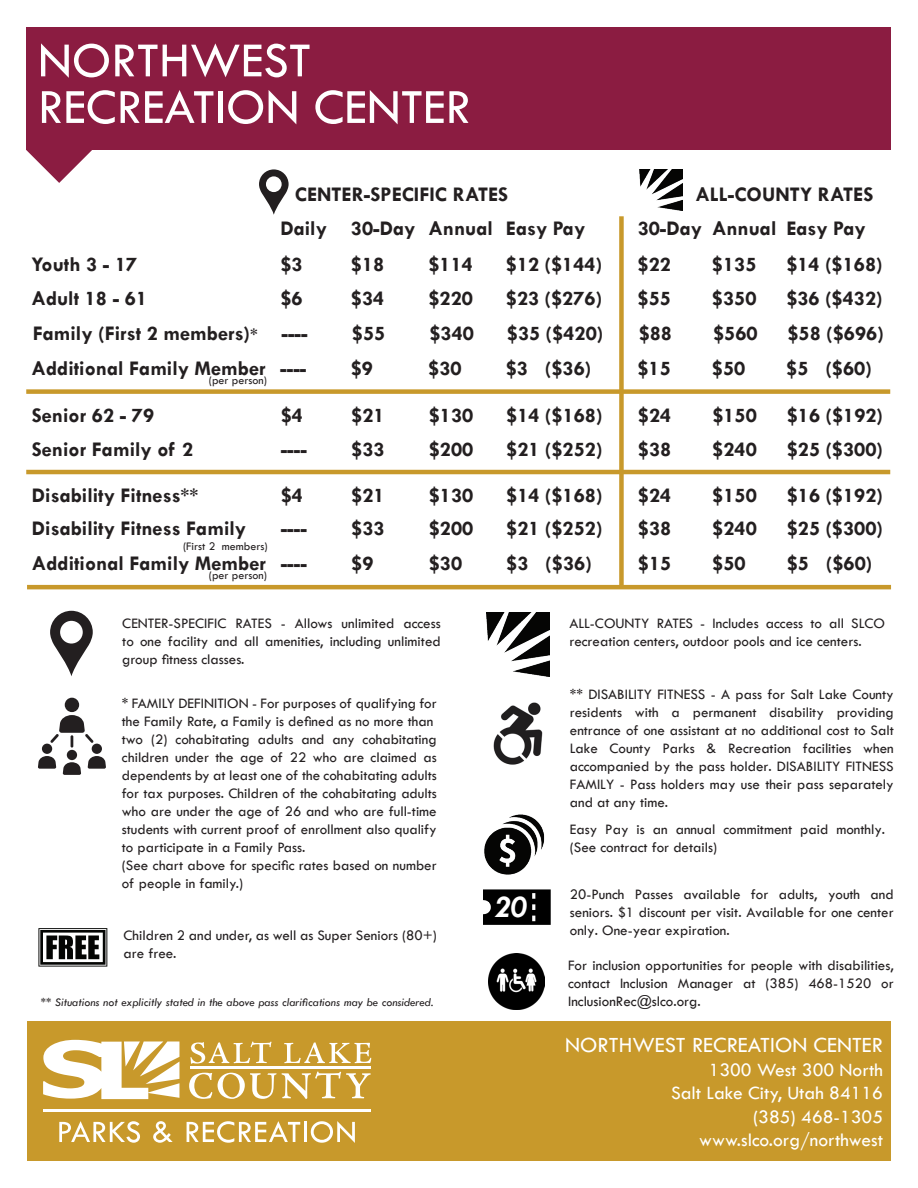
<style>
.page{position:relative;width:918px;height:1188px;background:#fff}
.page>*{position:absolute;margin:0;border:0;box-sizing:border-box;transform-origin:0 0}
.t1{font:51px "Tw Cen";color:#fff}
.t2{font:italic 700 31.5px "Tw Cen";color:#fff}
.t3{font:22.5px "Tw Cen";color:#fff}
.t4{font:700 21px "Tw Cen";color:#231f20}
.t5{font:19.5px "Tw Cen";color:#fff}
.t6{font:15px/18px "Tw Cen";color:#231f20;text-align:justify}
.t7{font:italic 12px "Tw Cen";color:#231f20}
.t8{font:12px "Tw Cen";color:#231f20}
.s1{font-size:18px}
</style>
<div class="page">
<div style="left:27px;top:1022px;width:864px;height:139px;background:#c8992b"></div>
<svg style="left:26px;top:150px;width:66px;height:33px"></svg>
<div style="left:26px;top:27px;width:865px;height:123px;background:#8b1c41"></div>
<svg style="left:190px;top:1041px;width:82px;height:23px"></svg>
<svg style="left:284px;top:1042px;width:87px;height:21px"></svg>
<svg style="left:189px;top:1073px;width:23px;height:26px"></svg>
<svg style="left:218px;top:1072px;width:153px;height:27px"></svg>
<svg style="left:43px;top:1040px;width:136px;height:59px"></svg>
<hr style="left:190px;top:1067px;width:181px;height:2px;background:#fff">
<hr style="left:43px;top:1110px;width:328px;height:2px;background:#fff">
<svg style="left:59px;top:1121px;width:81px;height:22px"></svg>
<svg style="left:153px;top:1121px;width:20px;height:22px"></svg>
<svg style="left:187px;top:1121px;width:113px;height:22px"></svg>
<hr style="left:304px;top:1122px;width:2px;height:20px;background:#fff">
<svg style="left:311px;top:1121px;width:44px;height:22px"></svg>
<img style="left:484px;top:814px;width:61px;height:61px">
<img style="left:487px;top:613px;width:62px;height:63px">
<svg style="left:50px;top:611px;width:43px;height:65px"></svg>
<svg style="left:38px;top:698px;width:68px;height:77px"></svg>
<img style="left:489px;top:954px;width:55px;height:55px">
<svg style="left:38px;top:928px;width:69px;height:39px"></svg>
<svg style="left:483px;top:889px;width:68px;height:36px"></svg>
<div style="left:495px;top:894px;width:32px;height:29px;background:#000"></div>
<div style="left:483px;top:902px;width:5px;height:10px;background:#fff"></div>
<hr style="left:27px;top:585px;width:864px;height:4px;background:#c8992b">
<img style="left:639px;top:169px;width:43px;height:41px">
<svg style="left:259px;top:169px;width:30px;height:46px"></svg>
<div style="left:619px;top:216px;width:5px;height:369px;background:#c8992b"></div>
<div style="left:26px;top:389px;width:864px;height:5px;background:#c8992b"></div>
<hr style="left:26px;top:470px;width:864px;height:4px;background:#c8992b">
<img style="left:493px;top:702px;width:50px;height:63px">
<p class="t1" style="left:38px;top:30px;width:275px">NORTHWEST</p>
<p class="t1" style="left:38px;top:76px;width:435px">RECREATION CENTER</p>
<p class="t4" style="left:295px;top:182px;width:215px">CENTER-SPECIFIC RATES</p>
<p class="t4" style="left:695px;top:182px;width:179px">ALL-COUNTY RATES</p>
<p class="t4" style="left:280px;top:216px;width:48px">Daily</p>
<p class="t4" style="left:351px;top:216px;width:66px">30-Day</p>
<p class="t4" style="left:429px;top:216px;width:66px">Annual</p>
<p class="t4" style="left:506px;top:216px;width:81px">Easy Pay</p>
<p class="t4" style="left:638px;top:216px;width:66px">30-Day</p>
<p class="t4" style="left:712px;top:216px;width:66px">Annual</p>
<p class="t4" style="left:786px;top:216px;width:81px">Easy Pay</p>
<p class="t4" style="left:31px;top:252px;width:107px">Youth 3 - 17</p>
<p class="t4" style="left:280px;top:252px;width:24px">$3</p>
<p class="t4" style="left:351px;top:252px;width:35px">$18</p>
<p class="t4" style="left:428px;top:252px;width:46px">$114</p>
<p class="t4" style="left:506px;top:252px;width:98px">$12 ($144)</p>
<p class="t4" style="left:638px;top:252px;width:35px">$22</p>
<p class="t4" style="left:712px;top:252px;width:46px">$135</p>
<p class="t4" style="left:786px;top:252px;width:98px">$14 ($168)</p>
<p class="t4" style="left:32px;top:286px;width:117px">Adult 18 - 61</p>
<p class="t4" style="left:280px;top:286px;width:24px">$6</p>
<p class="t4" style="left:351px;top:286px;width:35px">$34</p>
<p class="t4" style="left:428px;top:286px;width:46px">$220</p>
<p class="t4" style="left:506px;top:286px;width:98px">$23 ($276)</p>
<p class="t4" style="left:638px;top:286px;width:35px">$55</p>
<p class="t4" style="left:712px;top:286px;width:46px">$350</p>
<p class="t4" style="left:786px;top:286px;width:98px">$36 ($432)</p>
<p class="t4" style="left:33px;top:321px;width:227px">Family (First 2 members)<span class="s1">*</span></p>
<p class="t4" style="left:281px;top:321px;width:28px">----</p>
<p class="t4" style="left:352px;top:320px;width:35px">$55</p>
<p class="t4" style="left:429px;top:321px;width:46px">$340</p>
<p class="t4" style="left:507px;top:320px;width:98px">$35 ($420)</p>
<p class="t4" style="left:639px;top:320px;width:35px">$88</p>
<p class="t4" style="left:713px;top:321px;width:46px">$560</p>
<p class="t4" style="left:788px;top:321px;width:98px">$58 ($696)</p>
<p class="t4" style="left:32px;top:356px;width:236px">Additional Family Member</p>
<p class="t4" style="left:280px;top:356px;width:28px">----</p>
<p class="t4" style="left:351px;top:356px;width:24px">$9</p>
<p class="t4" style="left:428px;top:356px;width:35px">$30</p>
<p class="t4" style="left:506px;top:356px;width:87px">$3 ($36)</p>
<p class="t4" style="left:637px;top:356px;width:35px">$15</p>
<p class="t4" style="left:712px;top:356px;width:35px">$50</p>
<p class="t4" style="left:786px;top:356px;width:87px">$5 ($60)</p>
<p class="t8" style="left:209px;top:373px;width:60px">(per person)</p>
<p class="t4" style="left:32px;top:403px;width:124px">Senior 62 - 79</p>
<p class="t4" style="left:281px;top:403px;width:24px">$4</p>
<p class="t4" style="left:351px;top:403px;width:35px">$21</p>
<p class="t4" style="left:429px;top:403px;width:46px">$130</p>
<p class="t4" style="left:506px;top:403px;width:98px">$14 ($168)</p>
<p class="t4" style="left:638px;top:403px;width:35px">$24</p>
<p class="t4" style="left:712px;top:403px;width:46px">$150</p>
<p class="t4" style="left:787px;top:403px;width:98px">$16 ($192)</p>
<p class="t4" style="left:32px;top:437px;width:163px">Senior Family of 2</p>
<p class="t4" style="left:281px;top:437px;width:28px">----</p>
<p class="t4" style="left:351px;top:437px;width:35px">$33</p>
<p class="t4" style="left:429px;top:437px;width:46px">$200</p>
<p class="t4" style="left:506px;top:437px;width:98px">$21 ($252)</p>
<p class="t4" style="left:638px;top:437px;width:35px">$38</p>
<p class="t4" style="left:712px;top:437px;width:46px">$240</p>
<p class="t4" style="left:787px;top:437px;width:98px">$25 ($300)</p>
<p class="t4" style="left:32px;top:483px;width:168px">Disability Fitness**</p>
<p class="t4" style="left:281px;top:483px;width:24px">$4</p>
<p class="t4" style="left:351px;top:482px;width:35px">$21</p>
<p class="t4" style="left:429px;top:483px;width:46px">$130</p>
<p class="t4" style="left:506px;top:482px;width:98px">$14 ($168)</p>
<p class="t4" style="left:638px;top:482px;width:35px">$24</p>
<p class="t4" style="left:712px;top:483px;width:46px">$150</p>
<p class="t4" style="left:787px;top:483px;width:98px">$16 ($192)</p>
<p class="t4" style="left:32px;top:516px;width:216px">Disability Fitness Family</p>
<p class="t4" style="left:281px;top:516px;width:28px">----</p>
<p class="t4" style="left:351px;top:516px;width:35px">$33</p>
<p class="t4" style="left:429px;top:516px;width:46px">$200</p>
<p class="t4" style="left:506px;top:516px;width:98px">$21 ($252)</p>
<p class="t4" style="left:638px;top:516px;width:35px">$38</p>
<p class="t4" style="left:712px;top:516px;width:46px">$240</p>
<p class="t4" style="left:787px;top:516px;width:98px">$25 ($300)</p>
<p class="t4" style="left:32px;top:550px;width:236px">Additional Family Member</p>
<p class="t4" style="left:281px;top:551px;width:28px">----</p>
<p class="t4" style="left:351px;top:550px;width:24px">$9</p>
<p class="t4" style="left:429px;top:551px;width:35px">$30</p>
<p class="t4" style="left:506px;top:550px;width:87px">$3 ($36)</p>
<p class="t4" style="left:638px;top:550px;width:35px">$15</p>
<p class="t4" style="left:712px;top:551px;width:35px">$50</p>
<p class="t4" style="left:787px;top:551px;width:87px">$5 ($60)</p>
<p class="t8" style="left:183px;top:539px;width:86px">(First 2 members)</p>
<p class="t8" style="left:209px;top:568px;width:60px">(per person)</p>
<p class="t6" style="left:122px;top:614px;width:320px">CENTER-SPECIFIC RATES - Allows unlimited access to one facility and all amenities, including unlimited group fitness classes.</p>
<p class="t6" style="left:122px;top:694px;width:316px">* FAMILY DEFINITION - For purposes of qualifying for the Family Rate, a Family is defined as no more than</p>
<p class="t6" style="left:122px;top:730px;width:317px">two (2) cohabitating adults and any cohabitating children under the age of 22 who are claimed as dependents by at least one of the cohabitating adults for tax purposes. Children of the cohabitating adults who are under the age of 26 and who are full-time students with current proof of enrollment also qualify to participate in a Family Pass.</p>
<p class="t6" style="left:122px;top:856px;width:316px">(See chart above for specific rates based on number of people in family.)</p>
<p class="t6" style="left:124px;top:926px;width:315px">Children 2 and under, as well as Super Seniors (80+)</p>
<p class="t6" style="left:124px;top:944px;width:55px">are free.</p>
<p class="t7" style="left:41px;top:995px;width:394px">** Situations not explicitly stated in the above pass clarifications may be considered.</p>
<p class="t2" style="left:494px;top:888px;width:35px">20</p>
<p class="t6" style="left:569px;top:614px;width:317px">ALL-COUNTY RATES - Includes access to all SLCO recreation centers, outdoor pools and ice centers.</p>
<p class="t6" style="left:570px;top:685px;width:325px">** DISABILITY FITNESS - A pass for Salt Lake County residents with a permanent disability providing entrance of one assistant at no additional cost to Salt Lake County Parks &amp; Recreation facilities when accompanied by the pass holder. DISABILITY FITNESS FAMILY - Pass holders may use their pass separately and at any time.</p>
<p class="t6" style="left:570px;top:820px;width:317px">Easy Pay is an annual commitment paid monthly. (See contract for details)</p>
<p class="t6" style="left:570px;top:885px;width:325px">20-Punch Passes available for adults, youth and seniors. $1 discount per visit. Available for one center only. One-year expiration.</p>
<p class="t6" style="left:568px;top:956px;width:327px">For inclusion opportunities for people with disabilities, contact Inclusion Manager at (385) 468-1520 or InclusionRec@slco.org.</p>
<p class="t3" style="left:565px;top:1032px;width:319px">NORTHWEST RECREATION CENTER</p>
<p class="t5" style="left:709px;top:1058px;width:176px">1300 West 300 North</p>
<p class="t5" style="left:671px;top:1081px;width:213px">Salt Lake City, Utah 84116</p>
<p class="t5" style="left:753px;top:1105px;width:132px">(385) 468-1305</p>
<p class="t5" style="left:699px;top:1128px;width:185px">www.slco.org/northwest</p>
</div>
